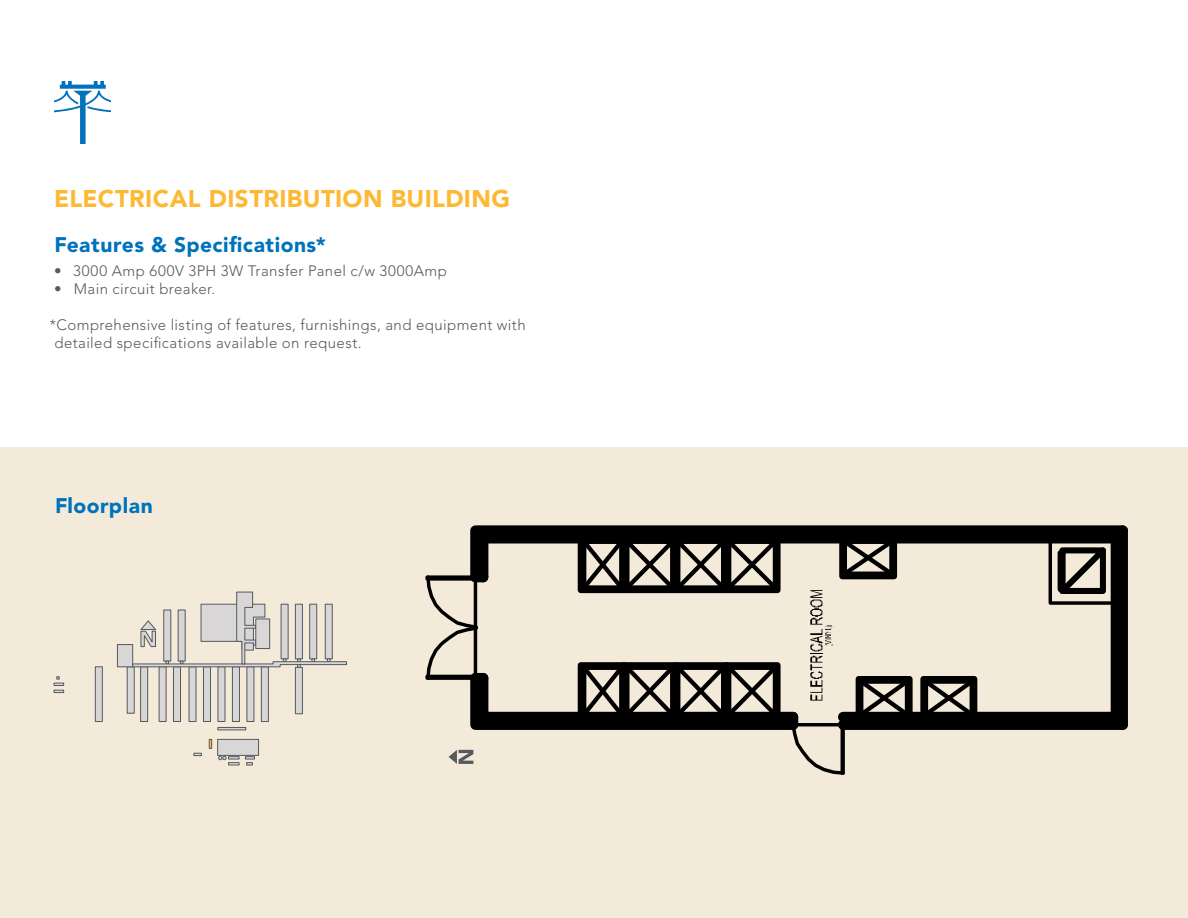
<style>
.page{position:relative;width:1188px;height:918px;background:#fff}
.page>*{position:absolute;margin:0;border:0;box-sizing:border-box;transform-origin:0 0}
.t1{font:900 24px "Avenir LT Std";letter-spacing:.015em;color:#fdb933}
.t2{font:900 21px "Avenir LT Std";letter-spacing:.025em;color:#0072bc}
.t3{font:300 15px/18px "Avenir LT Std";letter-spacing:.025em;color:#565a5f}
</style>
<div class="page">
<div style="left:0;top:448px;width:1188px;height:470px;background:#f3ead9"></div>
<div style="left:843px;top:720px;width:280px;height:10px;background:#000"></div>
<svg style="left:913px;top:588px;width:213px;height:139px"></svg>
<svg style="left:470px;top:525px;width:658px;height:63px"></svg>
<div style="left:1118px;top:531px;width:10px;height:194px;background:#000"></div>
<div style="left:483px;top:533px;width:633px;height:11px;background:#000"></div>
<svg style="left:920px;top:676px;width:58px;height:44px"></svg>
<div style="left:1049px;top:537px;width:68px;height:68px;border:3px solid #000"></div>
<svg style="left:1049px;top:538px;width:66px;height:66px"></svg>
<div style="left:127px;top:667px;width:7px;height:46px;background:#d8d6d6;border:1px solid #565a5f"></div>
<div style="left:295px;top:667px;width:8px;height:47px;background:#d8d6d6;border:1px solid #565a5f"></div>
<div style="left:141px;top:667px;width:7px;height:55px;background:#d8d6d6;border:1px solid #565a5f"></div>
<div style="left:159px;top:667px;width:7px;height:55px;background:#d8d6d6;border:1px solid #565a5f"></div>
<div style="left:173px;top:667px;width:8px;height:55px;background:#d8d6d6;border:1px solid #565a5f"></div>
<div style="left:117px;top:644px;width:16px;height:23px;background:#d8d6d6;border:1px solid #565a5f"></div>
<div style="left:189px;top:667px;width:7px;height:55px;background:#d8d6d6"></div>
<div style="left:203px;top:667px;width:8px;height:55px;background:#d8d6d6;border:1px solid #565a5f"></div>
<div style="left:218px;top:667px;width:7px;height:55px;background:#d8d6d6"></div>
<div style="left:232px;top:667px;width:8px;height:55px;background:#d8d6d6;border:1px solid #565a5f"></div>
<div style="left:247px;top:667px;width:7px;height:55px;background:#d8d6d6;border:1px solid #565a5f"></div>
<div style="left:261px;top:667px;width:7px;height:55px;background:#d8d6d6;border:1px solid #565a5f"></div>
<svg style="left:133px;top:592px;width:214px;height:75px"></svg>
<div style="left:256px;top:619px;width:14px;height:30px;background:#d8d6d6;border:1px solid #565a5f"></div>
<svg style="left:54px;top:677px;width:10px;height:16px"></svg>
<svg style="left:194px;top:753px;width:7px;height:3px"></svg>
<div style="left:218px;top:727px;width:28px;height:3px;background:#d8d6d6;border:1px solid #565a5f"></div>
<div style="left:218px;top:739px;width:41px;height:16px;background:#d8d6d6;border:1px solid #565a5f"></div>
<svg style="left:245px;top:757px;width:10px;height:8px"></svg>
<svg style="left:209px;top:739px;width:3px;height:9px"></svg>
<svg style="left:218px;top:756px;width:21px;height:9px"></svg>
<div style="left:95px;top:667px;width:7px;height:55px;background:#d8d6d6;border:1px solid #565a5f"></div>
<svg style="left:54px;top:81px;width:57px;height:63px"></svg>
<svg style="left:425px;top:536px;width:488px;height:239px"></svg>
<h1 class="t1" style="left:54px;top:184px;width:458px">ELECTRICAL DISTRIBUTION BUILDING</h1>
<h2 class="t2" style="left:54px;top:232px;width:273px">Features &amp; Specifications*</h2>
<p class="t3" style="left:54px;top:262px;width:394px">• 3000 Amp 600V 3PH 3W Transfer Panel c/w 3000Amp</p>
<p class="t3" style="left:54px;top:280px;width:163px">• Main circuit breaker.</p>
<p class="t3" style="left:54px;top:316px;width:473px;text-indent:-5px">*Comprehensive listing of features, furnishings, and equipment with detailed specifications available on request.</p>
<h2 class="t2" style="left:55px;top:493px;width:99px">Floorplan</h2>
</div>
